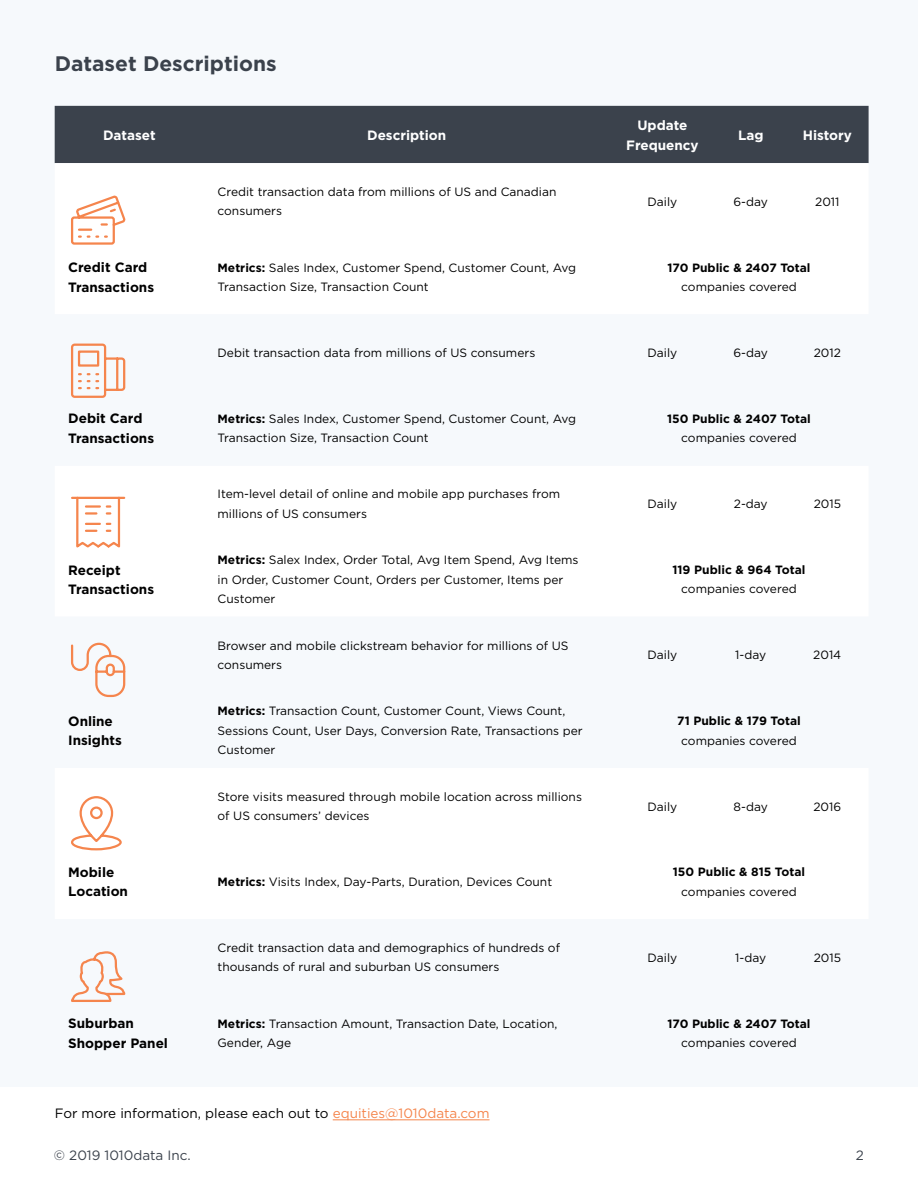
<style>
.page{position:relative;width:918px;height:1188px;background:#fff}
.page>*{position:absolute;margin:0;border:0;box-sizing:border-box;transform-origin:0 0}
.t1{font:700 21px "Gotham";color:#3b424c}
.t2{font:700 13.5px/19.5px "Gotham";color:#000}
.t3{font:13.5px "Gotham";color:#000}
.t4{font:700 13.5px/19.5px "Gotham";color:#fff;text-align:center}
.t5{font:13.5px "Gotham";color:#3b424c}
.t6{font:12px/19.5px "Gotham";color:#000}
.t7{font:700 12px "Gotham";color:#000}
.s1{font-weight:700}
.s2{color:#f5854c}
</style>
<div class="page">
<div style="left:0;top:0;width:918px;height:1086px;background:#f6f9fc"></div>
<hr style="left:333px;top:1120px;width:157px;height:1px;background:#f5854c">
<div style="left:55px;top:106px;width:814px;height:57px;background:#3b424c"></div>
<svg style="left:71px;top:951px;width:55px;height:51px"></svg>
<svg style="left:71px;top:496px;width:55px;height:52px"></svg>
<svg style="left:71px;top:343px;width:55px;height:55px"></svg>
<svg style="left:71px;top:642px;width:55px;height:56px"></svg>
<svg style="left:71px;top:796px;width:51px;height:55px"></svg>
<svg style="left:71px;top:195px;width:54px;height:50px"></svg>
<h1 class="t1" style="left:55px;top:49px;width:224px">Dataset Descriptions</h1>
<p class="t4" style="left:103px;top:125px;width:54px">Dataset</p>
<p class="t4" style="left:367px;top:125px;width:81px">Description</p>
<p class="t4" style="left:626px;top:116px;width:74px">Update<br>Frequency</p>
<p class="t4" style="left:738px;top:125px;width:27px">Lag</p>
<p class="t4" style="left:803px;top:125px;width:51px">History</p>
<p class="t6" style="left:218px;top:182px;width:340px">Credit transaction data from millions of US and Canadian consumers</p>
<p class="t6" style="left:648px;top:191px;width:31px">Daily</p>
<p class="t6" style="left:734px;top:191px;width:36px">6-day</p>
<p class="t6" style="left:815px;top:191px;width:26px">2011</p>
<p class="t2" style="left:68px;top:258px;width:87px">Credit Card<br>Transactions</p>
<p class="t6" style="left:218px;top:257px;width:360px"><span class="s1">Metrics:</span> Sales Index, Customer Spend, Customer Count, Avg<br>Transaction Size, Transaction Count</p>
<p class="t7" style="left:667px;top:259px;width:145px">170 Public &amp; 2407 Total</p>
<p class="t6" style="left:681px;top:277px;width:117px">companies covered</p>
<p class="t6" style="left:218px;top:343px;width:319px">Debit transaction data from millions of US consumers</p>
<p class="t6" style="left:648px;top:343px;width:31px">Daily</p>
<p class="t6" style="left:734px;top:343px;width:36px">6-day</p>
<p class="t6" style="left:814px;top:343px;width:29px">2012</p>
<p class="t2" style="left:68px;top:409px;width:87px">Debit Card<br>Transactions</p>
<p class="t6" style="left:218px;top:409px;width:360px"><span class="s1">Metrics:</span> Sales Index, Customer Spend, Customer Count, Avg<br>Transaction Size, Transaction Count</p>
<p class="t7" style="left:667px;top:411px;width:145px">150 Public &amp; 2407 Total</p>
<p class="t6" style="left:681px;top:428px;width:117px">companies covered</p>
<p class="t6" style="left:218px;top:484px;width:344px">Item-level detail of online and mobile app purchases from millions of US consumers</p>
<p class="t6" style="left:648px;top:494px;width:31px">Daily</p>
<p class="t6" style="left:734px;top:494px;width:35px">2-day</p>
<p class="t6" style="left:814px;top:494px;width:29px">2015</p>
<p class="t2" style="left:68px;top:560px;width:87px">Receipt<br>Transactions</p>
<p class="t6" style="left:218px;top:550px;width:362px"><span class="s1">Metrics:</span> Salex Index, Order Total, Avg Item Spend, Avg Items in Order, Customer Count, Orders per Customer, Items per<br>Customer</p>
<p class="t7" style="left:673px;top:562px;width:134px">119 Public &amp; 964 Total</p>
<p class="t6" style="left:681px;top:579px;width:117px">companies covered</p>
<p class="t6" style="left:218px;top:635px;width:353px">Browser and mobile clickstream behavior for millions of US consumers</p>
<p class="t6" style="left:648px;top:645px;width:31px">Daily</p>
<p class="t6" style="left:735px;top:645px;width:32px">1-day</p>
<p class="t6" style="left:813px;top:645px;width:30px">2014</p>
<p class="t2" style="left:68px;top:711px;width:55px">Online<br>Insights</p>
<p class="t6" style="left:218px;top:701px;width:367px"><span class="s1">Metrics:</span> Transaction Count, Customer Count, Views Count,<br>Sessions Count, User Days, Conversion Rate, Transactions per<br>Customer</p>
<p class="t7" style="left:677px;top:713px;width:125px">71 Public &amp; 179 Total</p>
<p class="t6" style="left:681px;top:730px;width:117px">companies covered</p>
<p class="t6" style="left:218px;top:787px;width:366px">Store visits measured through mobile location across millions of US consumers’ devices</p>
<p class="t6" style="left:648px;top:796px;width:31px">Daily</p>
<p class="t6" style="left:734px;top:796px;width:36px">8-day</p>
<p class="t6" style="left:813px;top:796px;width:29px">2016</p>
<p class="t2" style="left:68px;top:862px;width:61px">Mobile<br>Location</p>
<p class="t6" style="left:218px;top:872px;width:336px"><span class="s1">Metrics:</span> Visits Index, Day-Parts, Duration, Devices Count</p>
<p class="t7" style="left:673px;top:864px;width:134px">150 Public &amp; 815 Total</p>
<p class="t6" style="left:681px;top:882px;width:117px">companies covered</p>
<p class="t6" style="left:218px;top:938px;width:344px">Credit transaction data and demographics of hundreds of thousands of rural and suburban US consumers</p>
<p class="t6" style="left:648px;top:948px;width:31px">Daily</p>
<p class="t6" style="left:735px;top:948px;width:32px">1-day</p>
<p class="t6" style="left:814px;top:948px;width:29px">2015</p>
<p class="t2" style="left:68px;top:1014px;width:101px">Suburban<br>Shopper Panel</p>
<p class="t6" style="left:218px;top:1013px;width:341px"><span class="s1">Metrics:</span> Transaction Amount, Transaction Date, Location,<br>Gender, Age</p>
<p class="t7" style="left:667px;top:1015px;width:145px">170 Public &amp; 2407 Total</p>
<p class="t6" style="left:681px;top:1033px;width:117px">companies covered</p>
<p class="t3" style="left:55px;top:1105px;width:436px">For more information, please each out to <span class="s2">equities@1010data.com</span></p>
<p class="t5" style="left:54px;top:1146px;width:138px">© 2019 1010data Inc.</p>
<p class="t5" style="left:856px;top:1146px;width:10px">2</p>
</div>
